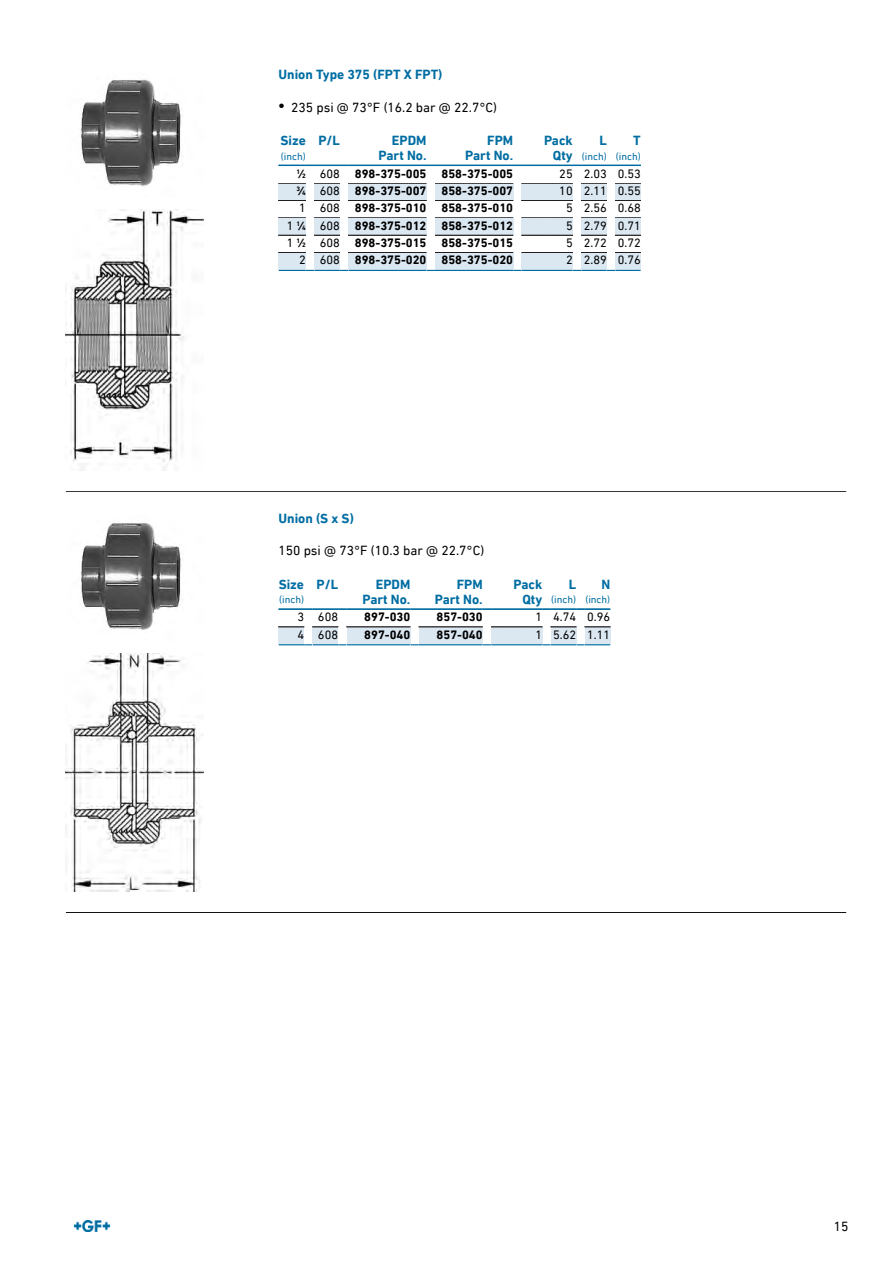
<style>
.page{position:relative;width:893px;height:1263px;background:#fff}
.page>*{position:absolute;margin:0;border:0;box-sizing:border-box;transform-origin:0 0}
.t1{font:700 13.5px/15px "DIN Next W1 G";color:#006da2;text-align:right}
.t2{font:13.5px "DIN Next W1 G";color:#000}
.t3{font:700 12.3px "DIN Next W1 G";color:#000}
.t4{font:12.3px "DIN Next W1 G";color:#000}
.t5{font:10.5px "DIN Next W1 G";color:#006da2}
.s1{font-family:"Arial Unicode MS";font-size:18px}
.s2{font-size:12.15px}
.s3{font-size:6.6px}
.s4{font-weight:400}
</style>
<div class="page">
<img style="left:74px;top:1221px;width:35px;height:11px">
<hr style="left:66px;top:491px;width:780px;height:1px;background:#000">
<img style="left:81px;top:79px;width:100px;height:107px">
<img style="left:66px;top:210px;width:137px;height:260px">
<svg style="left:279px;top:165px;width:69px;height:1px"></svg>
<hr style="left:348px;top:165px;width:78px;height:1px;background:#006da2">
<hr style="left:435px;top:165px;width:78px;height:1px;background:#006da2">
<hr style="left:522px;top:165px;width:51px;height:1px;background:#006da2">
<svg style="left:573px;top:165px;width:68px;height:1px"></svg>
<div style="left:279px;top:183px;width:27px;height:17px;background:#dbe8f2"></div>
<svg style="left:279px;top:183px;width:27px;height:1px"></svg>
<div style="left:314px;top:183px;width:26px;height:17px;background:#dbe8f2"></div>
<svg style="left:314px;top:183px;width:26px;height:1px"></svg>
<div style="left:348px;top:183px;width:78px;height:17px;background:#dbe8f2"></div>
<svg style="left:348px;top:183px;width:78px;height:1px"></svg>
<div style="left:435px;top:183px;width:78px;height:17px;background:#dbe8f2"></div>
<svg style="left:435px;top:183px;width:78px;height:1px"></svg>
<div style="left:522px;top:183px;width:51px;height:17px;background:#dbe8f2"></div>
<svg style="left:522px;top:183px;width:51px;height:1px"></svg>
<div style="left:581px;top:183px;width:26px;height:17px;background:#dbe8f2"></div>
<svg style="left:581px;top:183px;width:26px;height:1px"></svg>
<div style="left:615px;top:183px;width:26px;height:17px;background:#dbe8f2"></div>
<svg style="left:615px;top:183px;width:26px;height:1px"></svg>
<svg style="left:279px;top:200px;width:27px;height:1px"></svg>
<svg style="left:314px;top:200px;width:26px;height:1px"></svg>
<svg style="left:348px;top:200px;width:78px;height:1px"></svg>
<svg style="left:435px;top:200px;width:78px;height:1px"></svg>
<svg style="left:522px;top:200px;width:51px;height:1px"></svg>
<svg style="left:581px;top:200px;width:26px;height:1px"></svg>
<svg style="left:615px;top:200px;width:26px;height:1px"></svg>
<div style="left:279px;top:218px;width:27px;height:17px;background:#dbe8f2"></div>
<div style="left:314px;top:218px;width:26px;height:17px;background:#dbe8f2"></div>
<div style="left:348px;top:218px;width:78px;height:17px;background:#dbe8f2"></div>
<div style="left:435px;top:218px;width:78px;height:17px;background:#dbe8f2"></div>
<div style="left:522px;top:218px;width:51px;height:17px;background:#dbe8f2"></div>
<div style="left:581px;top:218px;width:26px;height:17px;background:#dbe8f2"></div>
<div style="left:615px;top:218px;width:26px;height:17px;background:#dbe8f2"></div>
<svg style="left:279px;top:235px;width:27px;height:1px"></svg>
<svg style="left:314px;top:235px;width:26px;height:1px"></svg>
<svg style="left:348px;top:235px;width:78px;height:1px"></svg>
<svg style="left:435px;top:235px;width:78px;height:1px"></svg>
<svg style="left:522px;top:235px;width:51px;height:1px"></svg>
<svg style="left:581px;top:235px;width:26px;height:1px"></svg>
<svg style="left:615px;top:235px;width:26px;height:1px"></svg>
<div style="left:279px;top:253px;width:27px;height:17px;background:#dbe8f2"></div>
<svg style="left:279px;top:252px;width:27px;height:1px"></svg>
<div style="left:314px;top:253px;width:26px;height:17px;background:#dbe8f2"></div>
<svg style="left:314px;top:252px;width:26px;height:1px"></svg>
<div style="left:348px;top:253px;width:78px;height:17px;background:#dbe8f2"></div>
<svg style="left:348px;top:252px;width:78px;height:1px"></svg>
<div style="left:435px;top:253px;width:78px;height:17px;background:#dbe8f2"></div>
<svg style="left:435px;top:252px;width:78px;height:1px"></svg>
<div style="left:522px;top:253px;width:51px;height:17px;background:#dbe8f2"></div>
<svg style="left:522px;top:252px;width:51px;height:1px"></svg>
<div style="left:581px;top:253px;width:26px;height:17px;background:#dbe8f2"></div>
<svg style="left:581px;top:252px;width:26px;height:1px"></svg>
<div style="left:615px;top:253px;width:26px;height:17px;background:#dbe8f2"></div>
<svg style="left:615px;top:252px;width:26px;height:1px"></svg>
<svg style="left:279px;top:270px;width:362px;height:1px"></svg>
<hr style="left:66px;top:912px;width:780px;height:1px;background:#000">
<img style="left:81px;top:523px;width:100px;height:107px">
<img style="left:66px;top:653px;width:137px;height:238px">
<hr style="left:347px;top:608px;width:63px;height:1px;background:#006da2">
<hr style="left:419px;top:608px;width:64px;height:1px;background:#006da2">
<hr style="left:491px;top:608px;width:51px;height:1px;background:#006da2">
<svg style="left:279px;top:608px;width:68px;height:2px"></svg>
<hr style="left:347px;top:609px;width:63px;height:1px;background:#006da2">
<svg style="left:410px;top:608px;width:9px;height:2px"></svg>
<hr style="left:419px;top:609px;width:64px;height:1px;background:#006da2">
<svg style="left:483px;top:608px;width:8px;height:2px"></svg>
<hr style="left:491px;top:609px;width:51px;height:1px;background:#006da2">
<svg style="left:542px;top:608px;width:68px;height:2px"></svg>
<div style="left:279px;top:627px;width:25px;height:17px;background:#dbe8f2"></div>
<svg style="left:279px;top:627px;width:25px;height:1px"></svg>
<div style="left:313px;top:627px;width:25px;height:17px;background:#dbe8f2"></div>
<svg style="left:313px;top:627px;width:25px;height:1px"></svg>
<div style="left:347px;top:627px;width:63px;height:17px;background:#dbe8f2"></div>
<svg style="left:347px;top:627px;width:63px;height:1px"></svg>
<div style="left:419px;top:627px;width:64px;height:17px;background:#dbe8f2"></div>
<svg style="left:419px;top:627px;width:64px;height:1px"></svg>
<div style="left:491px;top:627px;width:51px;height:17px;background:#dbe8f2"></div>
<svg style="left:491px;top:627px;width:51px;height:1px"></svg>
<div style="left:551px;top:627px;width:25px;height:17px;background:#dbe8f2"></div>
<svg style="left:551px;top:627px;width:25px;height:1px"></svg>
<div style="left:585px;top:627px;width:25px;height:17px;background:#dbe8f2"></div>
<svg style="left:585px;top:627px;width:25px;height:1px"></svg>
<svg style="left:279px;top:644px;width:331px;height:2px"></svg>
<p class="t1" style="left:279px;top:67px;width:165px">Union Type 375 (FPT X FPT)</p>
<p class="t2" style="left:279px;top:100px;width:220px"><span class="s1">•</span> 235 psi @ 73°F (16.2 bar @ 22.7°C)</p>
<p class="t1" style="left:280px;top:133px;width:27px">Size</p>
<p class="t5" style="left:281px;top:150px;width:26px">(inch)</p>
<p class="t1" style="left:318px;top:133px;width:23px">P/L</p>
<p class="t1" style="left:379px;top:133px;width:49px">EPDM<br>Part No.</p>
<p class="t1" style="left:465px;top:133px;width:49px">FPM<br>Part No.</p>
<p class="t1" style="left:544px;top:133px;width:30px">Pack<br>Qty</p>
<p class="t1" style="left:599px;top:133px;width:9px">L</p>
<p class="t5" style="left:582px;top:150px;width:26px">(inch)</p>
<p class="t1" style="left:633px;top:133px;width:9px">T</p>
<p class="t5" style="left:616px;top:150px;width:26px">(inch)</p>
<p class="t3" style="left:297px;top:166px;width:218px"><sup>1</sup><span class="s2">∕</span><span class="s3">2</span> <span class="s4">608</span> 898-375-005 858-375-005</p>
<p class="t4" style="left:559px;top:166px;width:83px">25 2.03 0.53</p>
<p class="t3" style="left:297px;top:184px;width:218px"><sup>3</sup><span class="s2">∕</span><span class="s3">4</span> <span class="s4">608</span> 898-375-007 858-375-007</p>
<p class="t4" style="left:559px;top:184px;width:83px">10 2.11 0.55</p>
<p class="t3" style="left:299px;top:201px;width:216px"><span class="s4">1 608</span> 898-375-010 858-375-010</p>
<p class="t4" style="left:566px;top:201px;width:76px">5 2.56 0.68</p>
<p class="t3" style="left:287px;top:218px;width:228px"><span class="s4">1</span> <sup>1</sup><span class="s2">∕</span><span class="s3">4</span> <span class="s4">608</span> 898-375-012 858-375-012</p>
<p class="t4" style="left:566px;top:218px;width:76px">5 2.79 0.71</p>
<p class="t3" style="left:287px;top:235px;width:228px"><span class="s4">1</span> <sup>1</sup><span class="s2">∕</span><span class="s3">2</span> <span class="s4">608</span> 898-375-015 858-375-015</p>
<p class="t4" style="left:566px;top:236px;width:76px">5 2.72 0.72</p>
<p class="t3" style="left:299px;top:253px;width:216px"><span class="s4">2 608</span> 898-375-020 858-375-020</p>
<p class="t4" style="left:566px;top:253px;width:76px">2 2.89 0.76</p>
<p class="t1" style="left:279px;top:510px;width:77px">Union (S x S)</p>
<p class="t2" style="left:279px;top:542px;width:207px">150 psi @ 73°F (10.3 bar @ 22.7°C)</p>
<p class="t1" style="left:279px;top:577px;width:27px">Size</p>
<p class="t5" style="left:279px;top:594px;width:26px">(inch)</p>
<p class="t1" style="left:317px;top:577px;width:23px">P/L</p>
<p class="t1" style="left:362px;top:577px;width:49px">EPDM<br>Part No.</p>
<p class="t1" style="left:435px;top:577px;width:49px">FPM<br>Part No.</p>
<p class="t1" style="left:514px;top:577px;width:30px">Pack<br>Qty</p>
<p class="t1" style="left:569px;top:577px;width:9px">L</p>
<p class="t5" style="left:551px;top:594px;width:26px">(inch)</p>
<p class="t1" style="left:601px;top:577px;width:10px">N</p>
<p class="t5" style="left:585px;top:594px;width:26px">(inch)</p>
<p class="t4" style="left:297px;top:610px;width:42px">3 608</p>
<p class="t3" style="left:364px;top:610px;width:48px">897-030</p>
<p class="t3" style="left:437px;top:610px;width:48px">857-030</p>
<p class="t4" style="left:535px;top:610px;width:76px">1 4.74 0.96</p>
<p class="t4" style="left:297px;top:627px;width:42px">4 608</p>
<p class="t3" style="left:364px;top:627px;width:48px">897-040</p>
<p class="t3" style="left:437px;top:627px;width:48px">857-040</p>
<p class="t4" style="left:535px;top:627px;width:76px">1 5.62 1.11</p>
<p class="t2" style="left:834px;top:1218px;width:16px">15</p>
</div>
